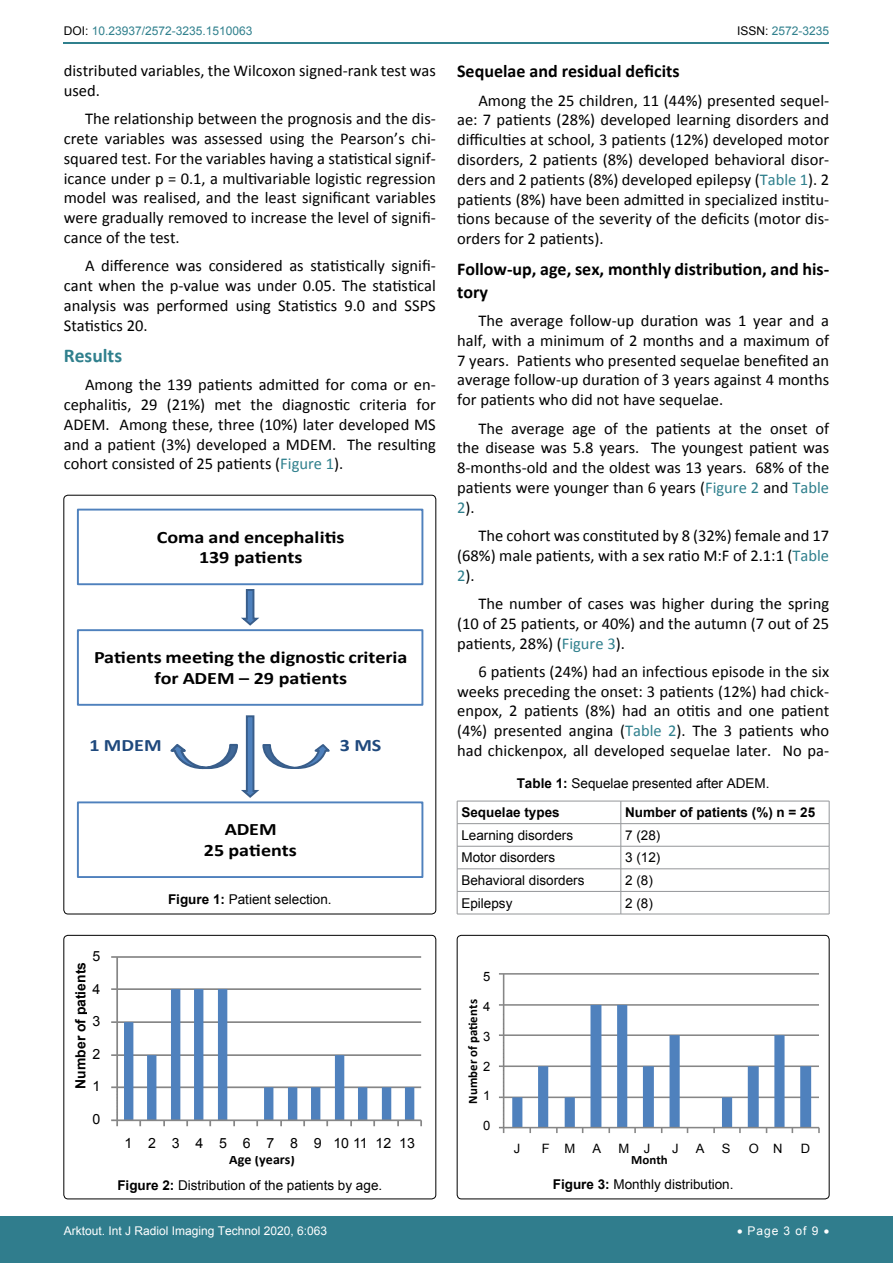
<style>
.page{position:relative;width:893px;height:1263px;background:#fff}
.page>*{position:absolute;margin:0;border:0;box-sizing:border-box;transform-origin:0 0}
.t1{font:700 19.5px "Calibri";color:#30808d}
.t2{font:700 18px/22.5px "Calibri";color:#000}
.t3{font:700 17.4px/20.7px "Calibri";letter-spacing:-.005em;color:#000;text-align:center;scale:1.15 1}
.t4{font:700 17.4px "Calibri";color:#1f497d;scale:1.15 1}
.t5{font:16.5px/19.8px "Calibri";color:#000;text-align:justify}
.t6{font:14.1px "Arial";color:#000}
.t7{font:700 14.1px "Arial";letter-spacing:.01em;color:#000}
.t8{font:700 13.95px "Calibri";letter-spacing:.01em;color:#000}
.t9{font:13.5px/29px "Arial";color:#000}
.t10{font:700 13.5px "Arial";color:#000}
.t11{font:12.9px "Arial";color:#000}
.t12{font:700 12.9px "Calibri";letter-spacing:.01em;color:#000}
.t13{font:700 12.75px "Calibri";letter-spacing:.005em;color:#000}
.t14{font:12px "Arial";color:#fff}
.t15{font:12px "Arial";color:#30808d}
.s1{color:#000}
.s2{color:#30808d}
.s3{font-weight:700}
</style>
<div class="page">
<hr style="left:64px;top:43px;width:765px;height:1px;background:#30808d">
<div style="left:0;top:1217px;width:893px;height:46px;background:#307d8d"></div>
<hr style="left:457px;top:801px;width:164px;height:1px;background:#939598">
<hr style="left:621px;top:801px;width:208px;height:1px;background:#939598">
<hr style="left:457px;top:823px;width:164px;height:1px;background:#939598">
<hr style="left:621px;top:823px;width:208px;height:1px;background:#939598">
<hr style="left:457px;top:846px;width:164px;height:1px;background:#939598">
<hr style="left:621px;top:846px;width:208px;height:1px;background:#939598">
<hr style="left:457px;top:868px;width:164px;height:1px;background:#939598">
<hr style="left:621px;top:868px;width:208px;height:1px;background:#939598">
<hr style="left:457px;top:891px;width:164px;height:1px;background:#939598">
<svg style="left:457px;top:801px;width:1px;height:113px"></svg>
<hr style="left:621px;top:891px;width:208px;height:1px;background:#939598">
<svg style="left:621px;top:801px;width:1px;height:113px"></svg>
<svg style="left:829px;top:801px;width:1px;height:113px"></svg>
<hr style="left:457px;top:914px;width:164px;height:1px;background:#939598">
<hr style="left:621px;top:914px;width:208px;height:1px;background:#939598">
<div style="left:64px;top:495px;width:372px;height:419px;border:1px solid #000;border-radius:4px"></div>
<div style="left:77px;top:509px;width:346px;height:76px;border:2px solid #4f81bd"></div>
<div style="left:77px;top:629px;width:346px;height:77px;border:2px solid #4f81bd"></div>
<div style="left:77px;top:801px;width:346px;height:77px;border:2px solid #4f81bd"></div>
<svg style="left:241px;top:589px;width:19px;height:37px"></svg>
<svg style="left:170px;top:715px;width:160px;height:83px"></svg>
<div style="left:64px;top:935px;width:372px;height:264px;border:1px solid #000;border-radius:4px"></div>
<img style="left:111px;top:956px;width:311px;height:171px">
<div style="left:457px;top:935px;width:372px;height:264px;border:1px solid #000;border-radius:4px"></div>
<img style="left:499px;top:973px;width:321px;height:160px">
<p class="t15" style="left:64px;top:23px;width:190px"><span class="s1">DOI:</span> 10.23937/2572-3235.1510063</p>
<p class="t15" style="left:737px;top:23px;width:94px"><span class="s1">ISSN:</span> 2572-3235</p>
<p class="t5" style="left:64px;top:61px;width:374px">distributed variables, the Wilcoxon signed-rank test was used.</p>
<p class="t5" style="left:64px;top:109px;width:374px;text-indent:21px">The relationship between the prognosis and the dis&shy;crete variables was assessed using the Pearson’s chi&shy;squared test. For the variables having a statistical signif&shy;icance under p = 0.1, a multivariable logistic regression model was realised, and the least significant variables were gradually removed to increase the level of signifi&shy;cance of the test.</p>
<p class="t5" style="left:64px;top:256px;width:374px;text-indent:21px">A difference was considered as statistically signifi&shy;cant when the p-value was under 0.05. The statistical analysis was performed using Statistics 9.0 and SSPS Statistics 20.</p>
<p class="t1" style="left:64px;top:343px;width:60px">Results</p>
<p class="t5" style="left:64px;top:375px;width:374px;text-indent:21px">Among the 139 patients admitted for coma or en&shy;cephalitis, 29 (21%) met the diagnostic criteria for ADEM. Among these, three (10%) later developed MS and a patient (3%) developed a MDEM. The resulting cohort consisted of 25 patients (<span class="s2">Figure 1</span>).</p>
<p class="t3" style="left:157px;top:526px;width:165px">Coma and encephalitis<br>139 patients</p>
<p class="t3" style="left:94px;top:647px;width:274px">Patients meeting the dignostic criteria for ADEM – 29 patients</p>
<p class="t4" style="left:89px;top:734px;width:64px">1 MDEM</p>
<p class="t4" style="left:340px;top:734px;width:38px">3MS</p>
<p class="t3" style="left:204px;top:819px;width:82px">ADEM<br>25 patients</p>
<p class="t6" style="left:92px;top:947px;width:9px">5</p>
<p class="t6" style="left:92px;top:980px;width:9px">4</p>
<p class="t6" style="left:92px;top:1012px;width:9px">3</p>
<p class="t6" style="left:92px;top:1045px;width:9px">2</p>
<p class="t6" style="left:92px;top:1077px;width:9px">1</p>
<p class="t6" style="left:92px;top:1110px;width:9px">0</p>
<p class="t7" style="left:71px;top:1089px;width:129px;rotate:-90deg">Number of patients</p>
<p class="t9" style="left:168px;top:885px;width:165px"><span class="s3">Figure 1:</span> Patient selection.</p>
<p class="t6" style="left:125px;top:1134px;width:292px">1 2 3 4 5 6 7 8 9 10 11 12 13</p>
<p class="t9" style="left:117px;top:1171px;width:266px"><span class="s3">Figure 2:</span> Distribution of the patients by age.</p>
<p class="t8" style="left:229px;top:1150px;width:67px">Age (years)</p>
<p class="t2" style="left:457px;top:60px;width:224px">Sequelae and residual deficits</p>
<p class="t5" style="left:457px;top:90px;width:374px;text-indent:21px">Among the 25 children, 11 (44%) presented sequel&shy;ae: 7 patients (28%) developed learning disorders and difficulties at school, 3 patients (12%) developed motor disorders, 2 patients (8%) developed behavioral disor&shy;ders and 2 patients (8%) developed epilepsy (<span class="s2">Table 1</span>). 2 patients (8%) have been admitted in specialized institu&shy;tions because of the severity of the deficits (motor dis&shy;orders for 2 patients).</p>
<p class="t2" style="left:457px;top:258px;width:374px">Follow-up, age, sex, monthly distribution, and his&shy;tory</p>
<p class="t5" style="left:457px;top:311px;width:374px;text-indent:21px">The average follow-up duration was 1 year and a half, with a minimum of 2 months and a maximum of 7 years. Patients who presented sequelae benefited an average follow-up duration of 3 years against 4 months for patients who did not have sequelae.</p>
<p class="t5" style="left:457px;top:418px;width:374px;text-indent:21px">The average age of the patients at the onset of the disease was 5.8 years. The youngest patient was 8-months-old and the oldest was 13 years. 68% of the patients were younger than 6 years (<span class="s2">Figure 2</span> and <span class="s2">Table 2</span>).</p>
<p class="t5" style="left:457px;top:526px;width:374px;text-indent:21px">The cohort was constituted by 8 (32%) female and 17 (68%) male patients, with a sex ratio M:F of 2.1:1 (<span class="s2">Table 2</span>).</p>
<p class="t5" style="left:457px;top:594px;width:374px;text-indent:21px">The number of cases was higher during the spring (10 of 25 patients, or 40%) and the autumn (7 out of 25 patients, 28%) (<span class="s2">Figure 3</span>).</p>
<p class="t5" style="left:457px;top:661px;width:374px;text-indent:21px">6 patients (24%) had an infectious episode in the six weeks preceding the onset: 3 patients (12%) had chick&shy;enpox, 2 patients (8%) had an otitis and one patient (4%) presented angina (<span class="s2">Table 2</span>). The 3 patients who had chickenpox, all developed sequelae later. No pa-</p>
<p class="t9" style="left:461px;top:769px;width:310px;text-indent:55px"><span class="s3">Table 1:</span> Sequelae presented after ADEM.<br><span class="s3">Sequelae types</span></p>
<p class="t10" style="left:625px;top:803px;width:192px">Number of patients (%) n = 25</p>
<p class="t9" style="left:461px;top:821px;width:113px">Learning disorders</p>
<p class="t9" style="left:625px;top:821px;width:37px">7 (28)</p>
<p class="t9" style="left:461px;top:843px;width:95px">Motor disorders</p>
<p class="t9" style="left:625px;top:843px;width:37px">3 (12)</p>
<p class="t9" style="left:461px;top:866px;width:125px">Behavioral disorders</p>
<p class="t9" style="left:625px;top:866px;width:29px">2 (8)</p>
<p class="t9" style="left:461px;top:888px;width:53px">Epilepsy</p>
<p class="t9" style="left:625px;top:888px;width:29px">2 (8)</p>
<p class="t11" style="left:483px;top:968px;width:9px">5</p>
<p class="t11" style="left:483px;top:998px;width:9px">4</p>
<p class="t11" style="left:483px;top:1028px;width:9px">3</p>
<p class="t11" style="left:483px;top:1057px;width:9px">2</p>
<p class="t11" style="left:483px;top:1087px;width:9px">1</p>
<p class="t11" style="left:483px;top:1117px;width:9px">0</p>
<p class="t12" style="left:465px;top:1104px;width:106px;rotate:-90deg">Number of patients</p>
<p class="t11" style="left:514px;top:1140px;width:8px">J</p>
<p class="t11" style="left:542px;top:1140px;width:35px">F M</p>
<p class="t11" style="left:592px;top:1140px;width:10px">A</p>
<p class="t11" style="left:619px;top:1140px;width:33px">M J</p>
<p class="t11" style="left:672px;top:1140px;width:8px">J</p>
<p class="t11" style="left:696px;top:1140px;width:10px">A</p>
<p class="t11" style="left:722px;top:1140px;width:10px">S</p>
<p class="t11" style="left:749px;top:1140px;width:35px">O N</p>
<p class="t11" style="left:801px;top:1140px;width:11px">D</p>
<p class="t9" style="left:553px;top:1170px;width:182px"><span class="s3">Figure 3:</span> Monthly distribution.</p>
<p class="t13" style="left:631px;top:1152px;width:38px">Month</p>
<p class="t14" style="left:64px;top:1223px;width:265px">Arktout. Int J Radiol Imaging Technol 2020, 6:063</p>
<p class="t14" style="left:737px;top:1223px;width:94px">• Page 3 of 9 •</p>
</div>
